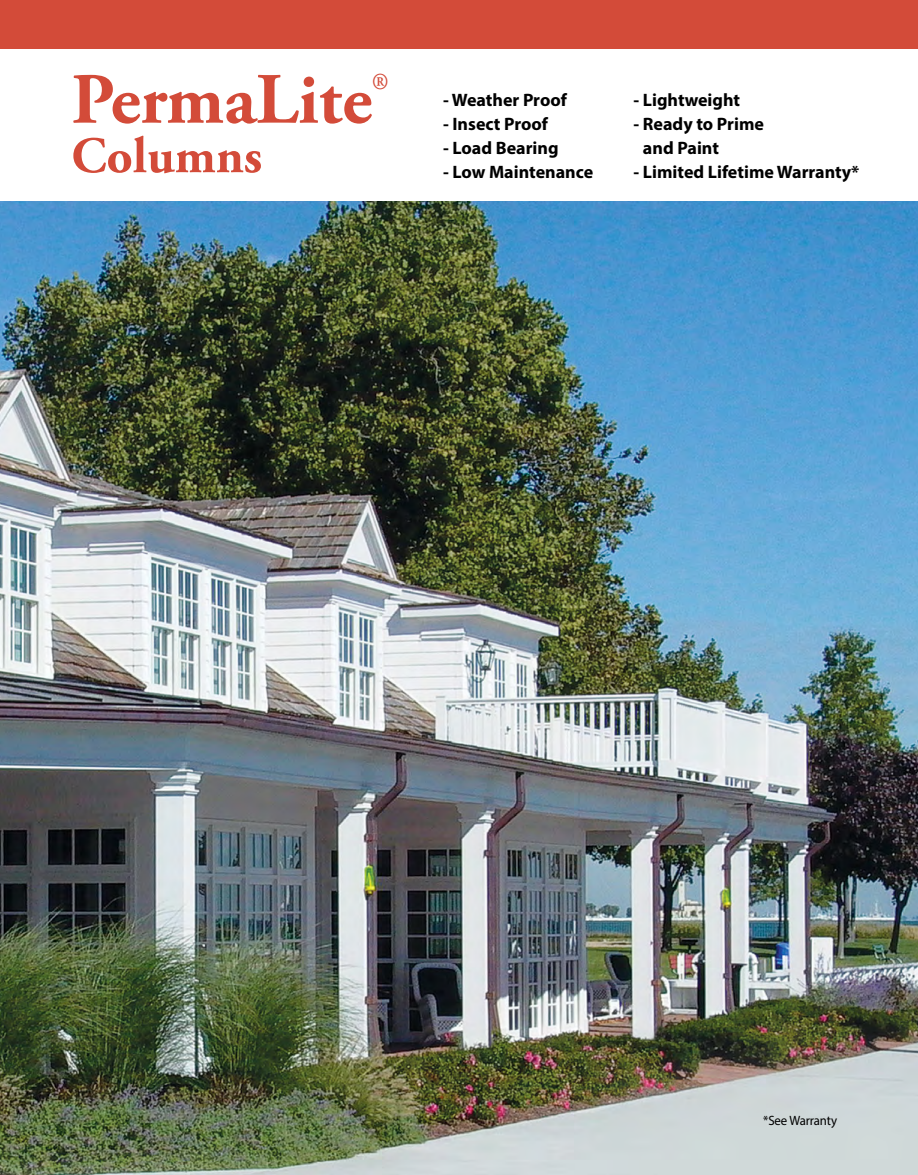
<style>
.page{position:relative;width:918px;height:1175px;background:#fff}
.page>*{position:absolute;margin:0;border:0;box-sizing:border-box;transform-origin:0 0}
.t1{font:700 72px "Adobe Garamond Pro";color:#d34b39}
.t2{font:700 51px "Adobe Garamond Pro";color:#d34b39}
.t3{font:600 22.8px "Adobe Garamond";color:#d34b39;scale:.9 1}
.t4{font:700 18px/24px "Myriad Pro";color:#000}
.t5{font:13.5px "Myriad Pro";letter-spacing:-.01em;color:#000;scale:.95 1}
</style>
<div class="page">
<img style="left:0;top:201px;width:918px;height:973px">
<div style="left:0;top:0;width:918px;height:49px;background:#d34b39"></div>
<h1 class="t1" style="left:71px;top:58px;width:302px">PermaLite</h1>
<p class="t3" style="left:372px;top:69px;width:20px">®</p>
<h2 class="t2" style="left:71px;top:126px;width:192px">Columns</h2>
<p class="t4" style="left:443px;top:87px;width:125px">- Weather Proof</p>
<p class="t4" style="left:443px;top:111px;width:107px">- Insect Proof</p>
<p class="t4" style="left:443px;top:135px;width:117px">- Load Bearing</p>
<p class="t4" style="left:443px;top:159px;width:152px">- Low Maintenance</p>
<p class="t4" style="left:634px;top:87px;width:108px">- Lightweight</p>
<p class="t4" style="left:643px;top:111px;width:123px;text-indent:-9px">- Ready to Prime and Paint</p>
<p class="t4" style="left:634px;top:159px;width:227px">- Limited Lifetime Warranty*</p>
<p class="t5" style="left:763px;top:1112px;width:79px">*See Warranty</p>
</div>
